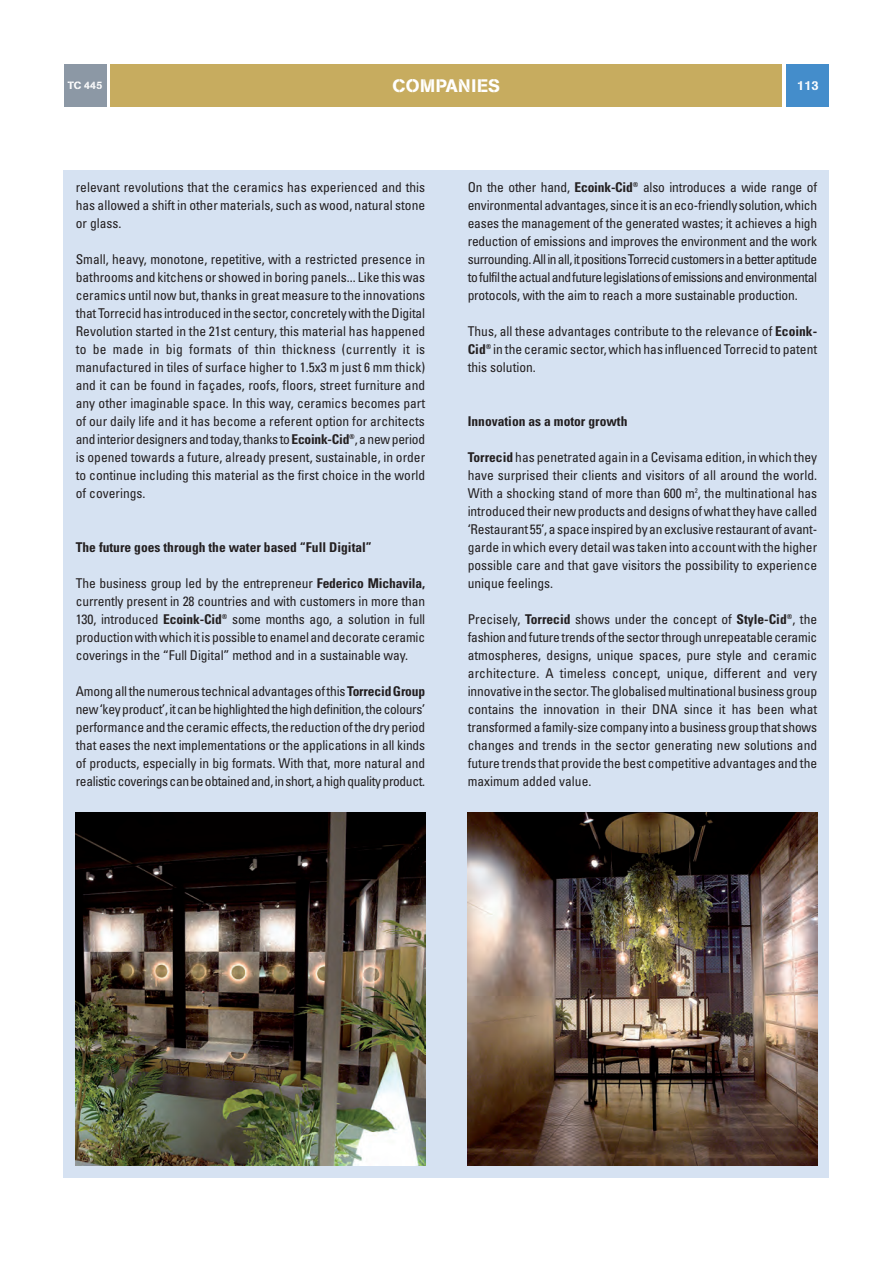
<style>
.page{position:relative;width:893px;height:1263px;background:#fff}
.page>*{position:absolute;margin:0;border:0;box-sizing:border-box;transform-origin:0 0}
.t1{font:18px "AG Book Stencil";letter-spacing:.02em;color:#fff}
.t2{font:condensed 13.5px/18px "Univers";color:#231f20;text-align:justify}
.t3{font:700 condensed 13.5px "Univers";color:#231f20}
.t4{font:12.75px "AG Book Stencil";color:#fff}
.t5{font:10.5px "AG Book Stencil";color:#fff}
.s1{font-weight:700}
</style>
<div class="page">
<div style="left:111px;top:64px;width:671px;height:42px;background:#c7ac5f"></div>
<div style="left:787px;top:64px;width:42px;height:42px;background:#448dcb"></div>
<div style="left:64px;top:64px;width:42px;height:42px;background:#8c98a5"></div>
<div style="left:64px;top:170px;width:765px;height:1008px;background:#d6e2f2"></div>
<img style="left:468px;top:812px;width:349px;height:354px">
<img style="left:76px;top:812px;width:349px;height:353px">
<p class="t5" style="left:68px;top:81px;width:36px">TC 445</p>
<h1 class="t1" style="left:393px;top:79px;width:109px">COMPANIES</h1>
<p class="t4" style="left:797px;top:81px;width:23px">113</p>
<p class="t2" style="left:76px;top:179px;width:351px">relevant revolutions that the ceramics has experienced and this has allowed a shift in other materials, such as wood, natural stone or glass.</p>
<p class="t2" style="left:76px;top:251px;width:351px">Small, heavy, monotone, repetitive, with a restricted presence in bathrooms and kitchens or showed in boring panels... Like this was ceramics until now but, thanks in great measure to the innovations that Torrecid has introduced in the sector, concretely with the Digital Revolution started in the 21st century, this material has happened to be made in big formats of thin thickness (currently it is manufactured in tiles of surface higher to 1.5x3 m just 6 mm thick) and it can be found in façades, roofs, floors, street furniture and any other imaginable space. In this way, ceramics becomes part of our daily life and it has become a referent option for architects and interior designers and today, thanks to <span class="s1">Ecoink-Cid</span><sup>®</sup>, a new period is opened towards a future, already present, sustainable, in order to continue including this material as the first choice in the world of coverings.</p>
<p class="t3" style="left:76px;top:542px;width:298px">The future goes through the water based “Full Digital”</p>
<p class="t2" style="left:76px;top:575px;width:351px">The business group led by the entrepreneur <span class="s1">Federico Michavila, </span>currently present in 28 countries and with customers in more than 130, introduced <span class="s1">Ecoink-Cid</span><sup>®</sup> some months ago, a solution in full production with which it is possible to enamel and decorate ceramic coverings in the “Full Digital” method and in a sustainable way.</p>
<p class="t2" style="left:76px;top:683px;width:351px">Among all the numerous technical advantages of this<span class="s1">Torrecid Group </span>new ‘key product’, it can be highlighted the high definition, the colours’ performance and the ceramic effects, the reduction of the dry period that eases the next implementations or the applications in all kinds of products, especially in big formats. With that, more natural and realistic coverings can be obtained and, in short, a high quality product.</p>
<p class="t2" style="left:468px;top:179px;width:351px">On the other hand, <span class="s1">Ecoink-Cid</span><sup>®</sup> also introduces a wide range of environmental advantages, since it is an eco-friendly solution, which eases the management of the generated wastes; it achieves a high reduction of emissions and improves the environment and the work surrounding. All in all, it positions Torrecid customers in a better aptitude to fulfil the actual and future legislations of emissions and environmental protocols, with the aim to reach a more sustainable production.</p>
<p class="t2" style="left:468px;top:323px;width:351px">Thus, all these advantages contribute to the relevance of <span class="s1">Ecoink-Cid</span><sup>®</sup> in the ceramic sector, which has influenced Torrecid to patent this solution.</p>
<p class="t3" style="left:468px;top:416px;width:161px">Innovation as a motor growth</p>
<p class="t2" style="left:468px;top:449px;width:351px"><span class="s1">Torrecid</span> has penetrated again in a Cevisama edition, in which they have surprised their clients and visitors of all around the world.<br>With a shocking stand of more than 600 m<sup>2</sup>, the multinational has introduced their new products and designs of what they have called ‘Restaurant 55’, a space inspired by an exclusive restaurant of avant&shy;garde in which every detail was taken into account with the higher possible care and that gave visitors the possibility to experience unique feelings.</p>
<p class="t2" style="left:468px;top:611px;width:351px">Precisely, <span class="s1">Torrecid</span> shows under the concept of <span class="s1">Style-Cid</span><sup>®</sup>, the fashion and future trends of the sector through unrepeatable ceramic atmospheres, designs, unique spaces, pure style and ceramic architecture. A timeless concept, unique, different and very innovative in the sector. The globalised multinational business group contains the innovation in their DNA since it has been what transformed a family-size company into a business group that shows changes and trends in the sector generating new solutions and future trends that provide the best competitive advantages and the maximum added value.</p>
</div>
